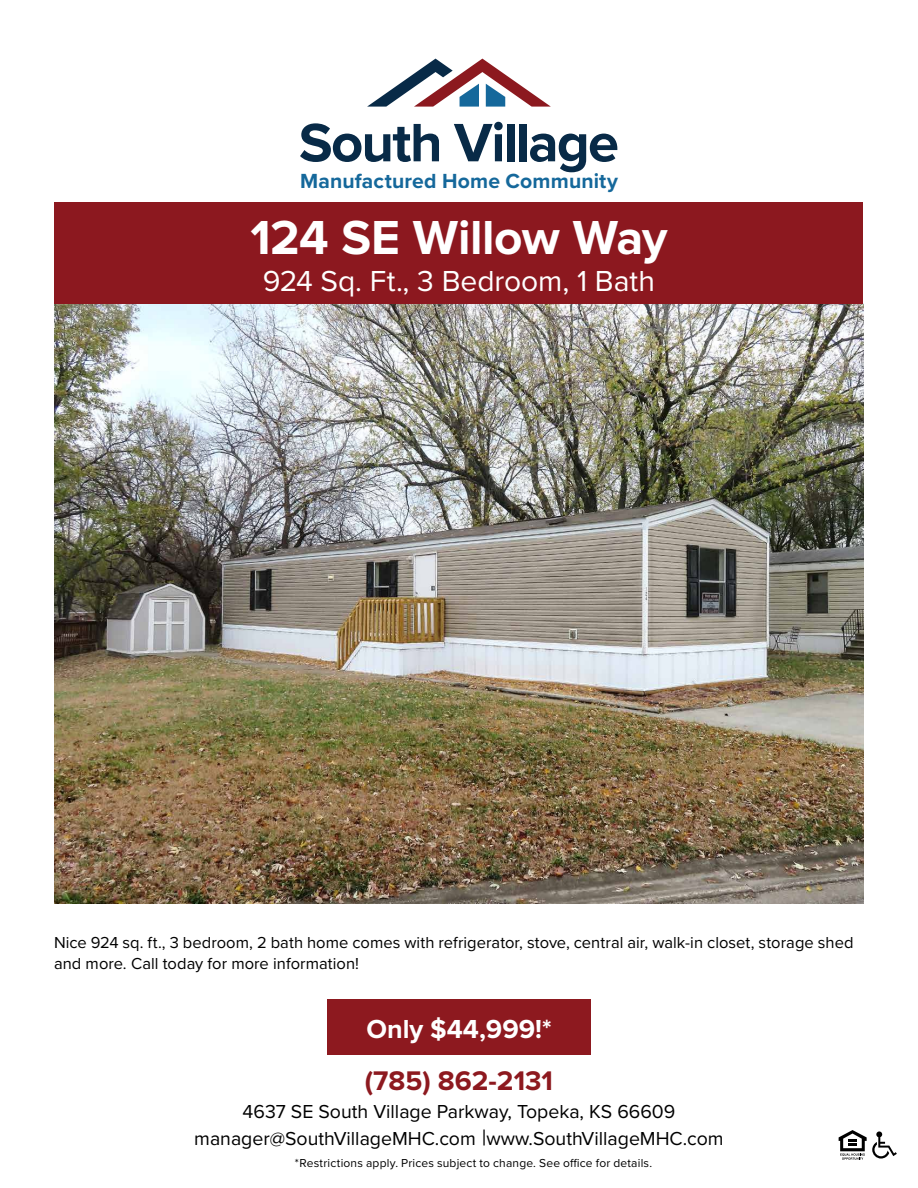
<style>
.page{position:relative;width:918px;height:1188px;background:#fff}
.page>*{position:absolute;margin:0;border:0;box-sizing:border-box;transform-origin:0 0}
.t1{font:700 56.1px "Proxima Nova";letter-spacing:-.03em;color:#082a47}
.t2{font:700 49.5px "Proxima Nova";letter-spacing:-.01em;color:#fff}
.t3{font:30px "Proxima Nova";letter-spacing:-.005em;color:#fff}
.t4{font:700 27.9px "Proxima Nova";color:#8d191f}
.t5{font:700 27px "Proxima Nova";color:#fff}
.t6{font:700 21.15px "Proxima Nova";letter-spacing:.01em;color:#15689b}
.t7{font:19.5px/27px "Proxima Nova";color:#000;text-align:center}
.t8{font:16.5px/21px "Proxima Nova";letter-spacing:.005em;color:#000}
.t9{font:12px "Proxima Nova";letter-spacing:.015em;color:#000}
.s1{font-size:22.5px}
</style>
<div class="page">
<img style="left:55px;top:304px;width:809px;height:599px">
<div style="left:55px;top:202px;width:808px;height:102px;background:#8c181f"></div>
<div style="left:327px;top:1000px;width:264px;height:55px;background:#8d191f"></div>
<svg style="left:367px;top:59px;width:184px;height:48px"></svg>
<svg style="left:839px;top:1130px;width:58px;height:30px"></svg>
<h1 class="t1" style="left:299px;top:101px;width:322px">South Village</h1>
<p class="t6" style="left:300px;top:166px;width:319px">Manufactured Home Community</p>
<h2 class="t2" style="left:250px;top:215px;width:419px">124 SE Willow Way</h2>
<h3 class="t3" style="left:263px;top:259px;width:394px">924 Sq. Ft., 3 Bedroom, 1 Bath</h3>
<p class="t8" style="left:54px;top:931px;width:801px">Nice 924 sq. ft., 3 bedroom, 2 bath home comes with refrigerator, stove, central air, walk-in closet, storage shed and more. Call today for more information!</p>
<h3 class="t5" style="left:366px;top:1009px;width:187px">Only $44,999!*</h3>
<h3 class="t4" style="left:365px;top:1068px;width:190px">(785) 862-2131</h3>
<p class="t7" style="left:194px;top:1098px;width:531px">4637 SE South Village Parkway, Topeka, KS 66609 manager@SouthVillageMHC.com <span class="s1">|</span>www.SouthVillageMHC.com</p>
<p class="t9" style="left:295px;top:1154px;width:359px">*Restrictions apply. Prices subject to change. See office for details.</p>
</div>
